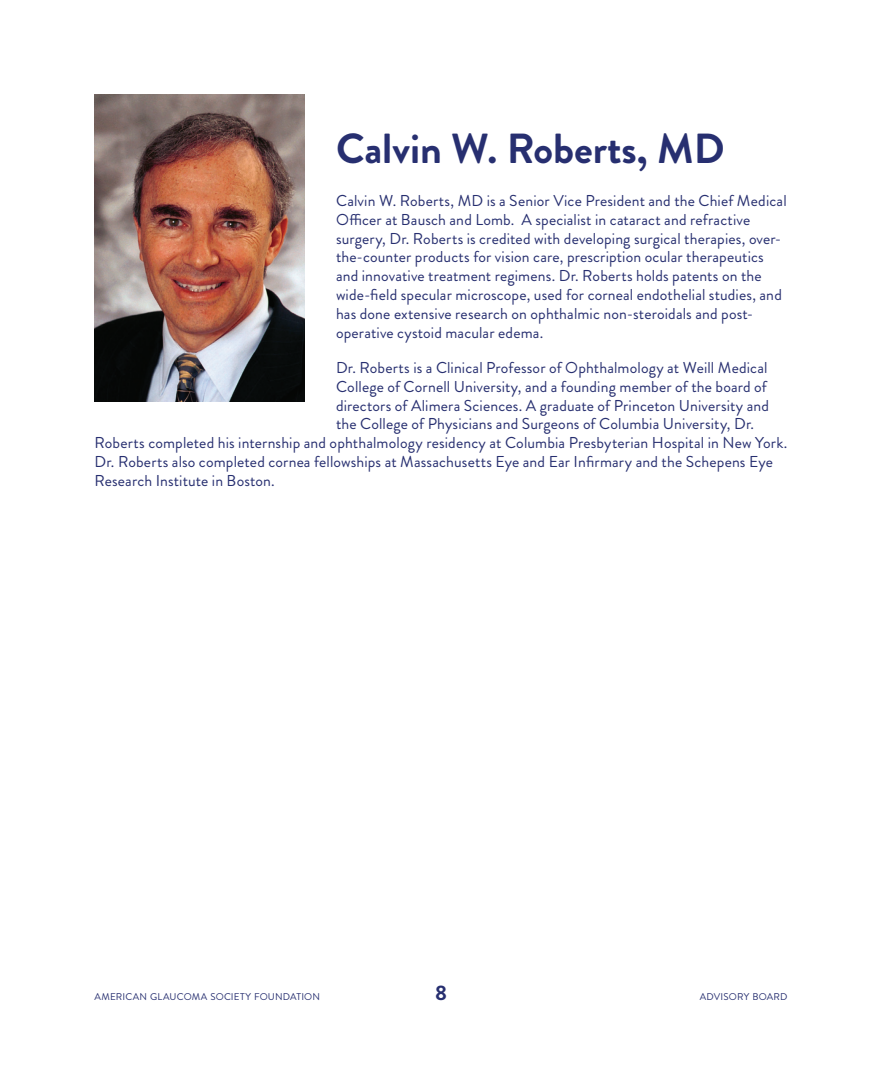
<style>
.page{position:relative;width:882px;height:1071px;background:#fff}
.page>*{position:absolute;margin:0;border:0;box-sizing:border-box;transform-origin:0 0}
.t1{font:700 42px "Brandon Grotesque";color:#272f70}
.t2{font:700 21px "Brandon Grotesque";color:#272f70}
.t3{font:15.75px/18.9px "Brandon Grotesque";letter-spacing:.01em;color:#272f70}
.t4{font:9.8px "Brandon Grotesque";letter-spacing:.02em;color:#272f70}
</style>
<div class="page">
<img style="left:94px;top:94px;width:210px;height:308px">
<h1 class="t1" style="left:336px;top:119px;width:390px">Calvin W. Roberts, MD</h1>
<p class="t3" style="left:336px;top:191px;width:452px">Calvin W. Roberts, MD is a Senior Vice President and the Chief Medical Officer at Bausch and Lomb. A specialist in cataract and refractive surgery, Dr. Roberts is credited with developing surgical therapies, over&shy;the-counter products for vision care, prescription ocular therapeutics and innovative treatment regimens. Dr. Roberts holds patents on the wide-field specular microscope, used for corneal endothelial studies, and has done extensive research on ophthalmic non-steroidals and post&shy;operative cystoid macular edema.</p>
<p class="t3" style="left:336px;top:358px;width:433px">Dr. Roberts is a Clinical Professor of Ophthalmology at Weill Medical</p>
<p class="t3" style="left:336px;top:377px;width:432px">College of Cornell University, and a founding member of the board of</p>
<p class="t3" style="left:336px;top:396px;width:435px">directors of Alimera Sciences. A graduate of Princeton University and</p>
<p class="t3" style="left:336px;top:415px;width:420px">the College of Physicians and Surgeons of Columbia University, Dr.</p>
<p class="t3" style="left:95px;top:434px;width:694px">Roberts completed his internship and ophthalmology residency at Columbia Presbyterian Hospital in New York.</p>
<p class="t3" style="left:95px;top:453px;width:680px">Dr. Roberts also completed cornea fellowships at Massachusetts Eye and Ear Infirmary and the Schepens Eye</p>
<p class="t3" style="left:95px;top:472px;width:182px">Research Institute in Boston.</p>
<p class="t4" style="left:94px;top:989px;width:227px">AMERICAN GLAUCOMA SOCIETY FOUNDATION</p>
<h2 class="t2" style="left:435px;top:978px;width:13px">8</h2>
<p class="t4" style="left:700px;top:989px;width:89px">ADVISORY BOARD</p>
</div>
